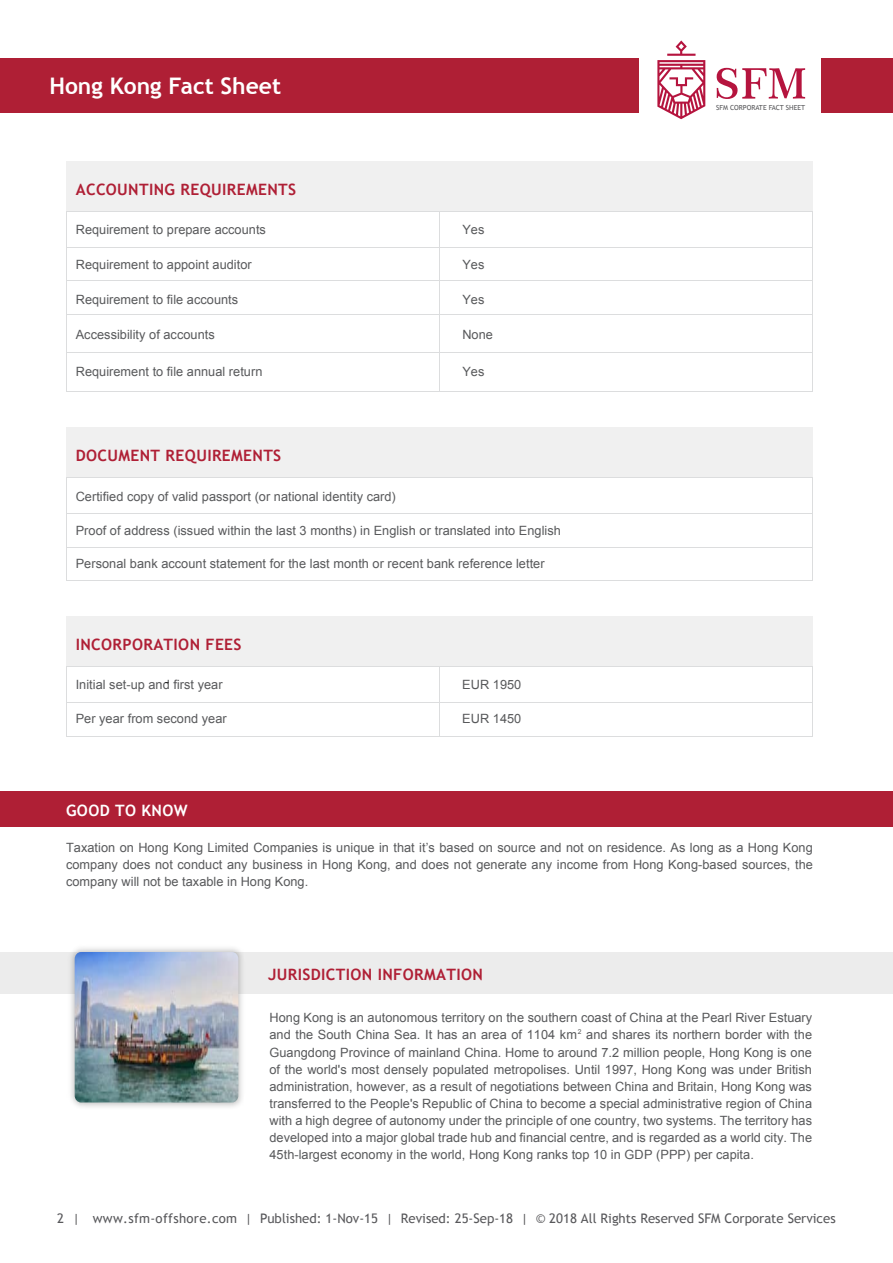
<style>
.page{position:relative;width:893px;height:1263px;background:#fff}
.page>*{position:absolute;margin:0;border:0;box-sizing:border-box;transform-origin:0 0}
.t1{font:700 22.8px "Trebuchet MS";color:#fff}
.t2{font:700 15.75px "Trebuchet MS";letter-spacing:.025em;color:#af1f35}
.t3{font:700 15.75px "Trebuchet MS";letter-spacing:.02em;color:#fff}
.t4{font:300 14.25px "Calibri";color:#000}
.t5{font:13.2px "Trebuchet MS";color:#58585b}
.t6{font:12.75px/17.1px "Arial";color:#58595b;text-align:justify}
.t7{font:6.9px "Trebuchet MS";color:#58585b}
.t8{font:6.75px "Arial";color:#58595b}
</style>
<div class="page">
<div style="left:0;top:791px;width:893px;height:36px;background:#af1f35"></div>
<div style="left:0;top:952px;width:893px;height:42px;background:#ececec"></div>
<img style="left:71px;top:948px;width:171px;height:159px">
<img style="left:75px;top:952px;width:163px;height:150px;border-radius:7px">
<svg style="left:717px;top:68px;width:88px;height:31px"></svg>
<svg style="left:657px;top:40px;width:48px;height:79px"></svg>
<div style="left:0;top:59px;width:638px;height:54px;background:#af1f35"></div>
<div style="left:822px;top:59px;width:71px;height:54px;background:#af1f35"></div>
<hr style="left:66px;top:666px;width:747px;height:1px;background:#dcddde">
<hr style="left:66px;top:702px;width:747px;height:1px;background:#dcddde">
<hr style="left:66px;top:736px;width:747px;height:1px;background:#dcddde">
<hr style="left:812px;top:666px;width:1px;height:70px;background:#dcddde">
<hr style="left:66px;top:666px;width:1px;height:70px;background:#dcddde">
<hr style="left:439px;top:666px;width:1px;height:70px;background:#dcddde">
<div style="left:66px;top:616px;width:747px;height:50px;background:#f0f0f0"></div>
<hr style="left:66px;top:477px;width:747px;height:1px;background:#dcddde">
<hr style="left:66px;top:513px;width:747px;height:1px;background:#dcddde">
<hr style="left:66px;top:547px;width:747px;height:1px;background:#dcddde">
<hr style="left:66px;top:580px;width:747px;height:1px;background:#dcddde">
<hr style="left:812px;top:477px;width:1px;height:103px;background:#dcddde">
<hr style="left:66px;top:477px;width:1px;height:103px;background:#dcddde">
<div style="left:66px;top:427px;width:747px;height:50px;background:#f0f0f0"></div>
<hr style="left:66px;top:211px;width:747px;height:1px;background:#dcddde">
<hr style="left:66px;top:247px;width:747px;height:1px;background:#dcddde">
<hr style="left:66px;top:280px;width:747px;height:1px;background:#dcddde">
<hr style="left:66px;top:391px;width:747px;height:1px;background:#dcddde">
<hr style="left:812px;top:211px;width:1px;height:180px;background:#dcddde">
<hr style="left:66px;top:211px;width:1px;height:180px;background:#dcddde">
<hr style="left:439px;top:211px;width:1px;height:180px;background:#dcddde">
<hr style="left:66px;top:314px;width:747px;height:1px;background:#dcddde">
<hr style="left:66px;top:352px;width:747px;height:1px;background:#dcddde">
<div style="left:66px;top:161px;width:747px;height:50px;background:#f0f0f0"></div>
<h1 class="t1" style="left:49px;top:72px;width:233px">Hong Kong Fact Sheet</h1>
<p class="t2" style="left:76px;top:179px;width:222px">ACCOUNTING REQUIREMENTS</p>
<p class="t6" style="left:76px;top:221px;width:192px">Requirement to prepare accounts</p>
<p class="t6" style="left:462px;top:221px;width:24px">Yes</p>
<p class="t6" style="left:76px;top:256px;width:177px">Requirement to appoint auditor</p>
<p class="t6" style="left:462px;top:256px;width:24px">Yes</p>
<p class="t6" style="left:76px;top:291px;width:164px">Requirement to file accounts</p>
<p class="t6" style="left:462px;top:291px;width:24px">Yes</p>
<p class="t6" style="left:76px;top:326px;width:141px">Accessibility of accounts</p>
<p class="t6" style="left:462px;top:326px;width:32px">None</p>
<p class="t6" style="left:76px;top:363px;width:188px">Requirement to file annual return</p>
<p class="t6" style="left:462px;top:363px;width:24px">Yes</p>
<p class="t2" style="left:76px;top:445px;width:207px">DOCUMENT REQUIREMENTS</p>
<p class="t6" style="left:76px;top:488px;width:322px">Certified copy of valid passport (or national identity card)</p>
<p class="t6" style="left:76px;top:522px;width:487px">Proof of address (issued within the last 3 months) in English or translated into English</p>
<p class="t6" style="left:76px;top:555px;width:470px">Personal bank account statement for the last month or recent bank reference letter</p>
<p class="t2" style="left:76px;top:634px;width:167px">INCORPORATION FEES</p>
<p class="t4" style="left:165px;top:673px;width:6px">-</p>
<p class="t6" style="left:76px;top:676px;width:148px">Initial set-up and first year</p>
<p class="t6" style="left:462px;top:676px;width:61px">EUR 1950</p>
<p class="t6" style="left:76px;top:710px;width:153px">Per year from second year</p>
<p class="t6" style="left:462px;top:710px;width:61px">EUR 1450</p>
<p class="t7" style="left:716px;top:104px;width:91px">SFM CORPORATE FACT SHEET</p>
<p class="t3" style="left:66px;top:800px;width:123px">GOOD TO KNOW</p>
<p class="t6" style="left:66px;top:839px;width:748px">Taxation on Hong Kong Limited Companies is unique in that it’s based on source and not on residence. As long as a Hong Kong company does not conduct any business in Hong Kong, and does not generate any income from Hong Kong-based sources, the company will not be taxable in Hong Kong.</p>
<p class="t2" style="left:268px;top:965px;width:216px">JURISDICTION INFORMATION</p>
<p class="t6" style="left:269px;top:1009px;width:544px">Hong Kong is an autonomous territory on the southern coast of China at the Pearl River Estuary and the South China Sea. It has an area of 1104 km and shares its northern border with the Guangdong Province of mainland China. Home to around 7.2 million people, Hong Kong is one of the world's most densely populated metropolises. Until 1997, Hong Kong was under British administration, however, as a result of negotiations between China and Britain, Hong Kong was transferred to the People's Republic of China to become a special administrative region of China with a high degree of autonomy under the principle of one country, two systems. The territory has developed into a major global trade hub and financial centre, and is regarded as a world city. The 45th-largest economy in the world, Hong Kong ranks top 10 in GDP (PPP) per capita.</p>
<p class="t8" style="left:578px;top:1027px;width:5px">2</p>
<p class="t5" style="left:57px;top:1211px;width:780px">2 | www.sfm-offshore.com | Published: 1-Nov-15 | Revised: 25-Sep-18 | © 2018 All Rights Reserved SFM Corporate Services</p>
</div>
